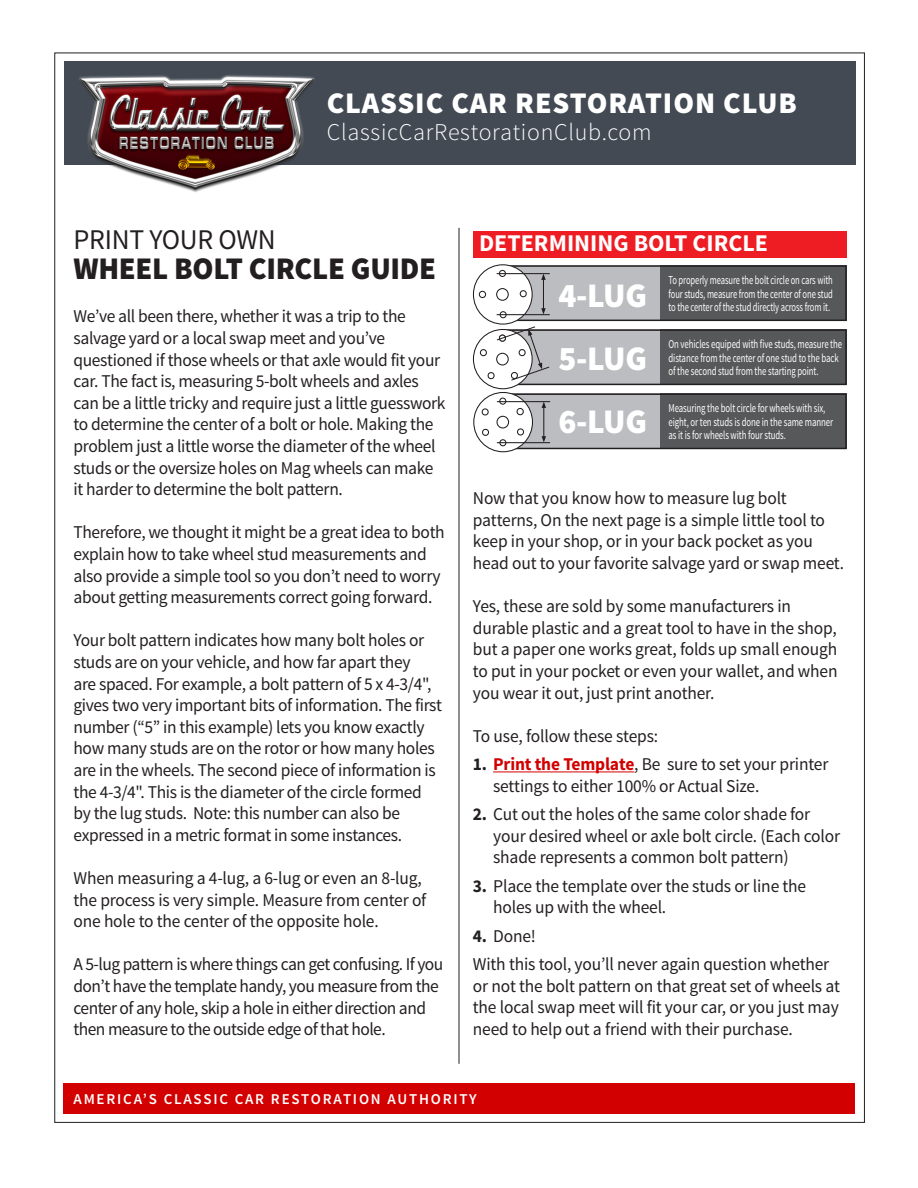
<style>
.page{position:relative;width:918px;height:1188px;background:#fff}
.page>*{position:absolute;margin:0;border:0;box-sizing:border-box;transform-origin:0 0}
.t1{font:900 34.5px/63px "Source Sans Pro";letter-spacing:-.03em;color:#fff;text-align:justify}
.t2{font:900 31.5px "Source Sans Pro";letter-spacing:-.01em;color:#231f20}
.t3{font:900 30px "Source Sans Pro";letter-spacing:.03em;color:#fff}
.t4{font:28.5px "Source Sans Pro";letter-spacing:-.01em;color:#231f20}
.t5{font:300 24px "Source Sans Pro";letter-spacing:.03em;color:#fff}
.t6{font:700 24px "Source Sans Pro";color:#fff}
.t7{font:18px/21.6px "Source Sans Pro";letter-spacing:-.02em;color:#231f20}
.t8{font:600 15px "Source Sans Pro";letter-spacing:.12em;color:#fff}
.t9{font:12px/13.5px "Source Sans Pro";letter-spacing:-.01em;color:#fff;scale:.73 1}
.t10{font:12px/13.5px "Source Sans Pro";letter-spacing:-.01em;color:#fff;text-align:justify;scale:.71 1}
.s1{font-weight:700}
.s2{font-weight:700;color:#d20001}
</style>
<div class="page">
<div style="left:64px;top:1083px;width:791px;height:31px;background:#d20001"></div>
<div style="left:64px;top:62px;width:792px;height:103px;background:#434a54"></div>
<hr style="left:493px;top:771px;width:141px;height:1px;background:#d20001">
<hr style="left:459px;top:228px;width:1px;height:836px;background:#231f20">
<img style="left:79px;top:75px;width:236px;height:117px">
<div style="left:473px;top:231px;width:374px;height:26px;background:#ee1d23"></div>
<div style="left:502px;top:265px;width:202px;height:56px;background:#bcbdc0"></div>
<div style="left:660px;top:265px;width:187px;height:56px;background:#57585a"></div>
<div style="left:502px;top:265px;width:345px;height:56px;border:2px solid #231f20"></div>
<svg style="left:473px;top:265px;width:59px;height:59px"></svg>
<div style="left:473px;top:264px;width:60px;height:61px;border:1px solid #231f20;border-radius:50%"></div>
<div style="left:499px;top:270px;width:7px;height:7px;background:#fff;border-radius:50%"></div>
<div style="left:499px;top:270px;width:7px;height:7px;border:1px solid #231f20;border-radius:50%"></div>
<svg style="left:478px;top:273px;width:72px;height:45px"></svg>
<div style="left:502px;top:329px;width:202px;height:56px;background:#bcbdc0"></div>
<div style="left:660px;top:329px;width:187px;height:56px;background:#57585a"></div>
<div style="left:502px;top:329px;width:345px;height:56px;border:2px solid #231f20"></div>
<svg style="left:473px;top:329px;width:59px;height:60px"></svg>
<svg style="left:480px;top:326px;width:70px;height:55px"></svg>
<div style="left:502px;top:393px;width:202px;height:56px;background:#bcbdc0"></div>
<div style="left:660px;top:393px;width:187px;height:56px;background:#57585a"></div>
<div style="left:502px;top:393px;width:345px;height:56px;border:2px solid #231f20"></div>
<div style="left:474px;top:392px;width:59px;height:60px;background:#fff;border-radius:50%"></div>
<div style="left:473px;top:392px;width:60px;height:60px;border:1px solid #231f20;border-radius:50%"></div>
<svg style="left:481px;top:408px;width:8px;height:8px"></svg>
<svg style="left:482px;top:428px;width:7px;height:8px"></svg>
<svg style="left:496px;top:398px;width:55px;height:48px"></svg>
<h3 class="t3" style="left:327px;top:83px;width:471px">CLASSIC CAR RESTORATION CLUB</h3>
<h3 class="t5" style="left:327px;top:117px;width:326px">ClassicCarRestorationClub.com</h3>
<h3 class="t4" style="left:74px;top:222px;width:204px">PRINT YOUR OWN</h3>
<h2 class="t2" style="left:74px;top:248px;width:364px">WHEEL BOLT CIRCLE GUIDE</h2>
<p class="t7" style="left:74px;top:306px;width:374px">We’ve all been there, whether it was a trip to the salvage yard or a local swap meet and you’ve questioned if those wheels or that axle would fit your car. The fact is, measuring 5-bolt wheels and axles can be a little tricky and require just a little guesswork to determine the center of a bolt or hole. Making the problem just a little worse the diameter of the wheel studs or the oversize holes on Mag wheels can make it harder to determine the bolt pattern.</p>
<p class="t7" style="left:74px;top:522px;width:373px">Therefore, we thought it might be a great idea to both explain how to take wheel stud measurements and also provide a simple tool so you don’t need to worry about getting measurements correct going forward.</p>
<p class="t7" style="left:74px;top:630px;width:370px">Your bolt pattern indicates how many bolt holes or studs are on your vehicle, and how far apart they<br>are spaced. For example, a bolt pattern of 5 x 4-3/4", gives two very important bits of information. The first number (“5” in this example) lets you know exactly how many studs are on the rotor or how many holes are in the wheels. The second piece of information is the 4-3/4". This is the diameter of the circle formed by the lug studs. Note: this number can also be expressed in a metric format in some instances.</p>
<p class="t7" style="left:74px;top:868px;width:354px">When measuring a 4-lug, a 6-lug or even an 8-lug, the process is very simple. Measure from center of one hole to the center of the opposite hole.</p>
<p class="t7" style="left:74px;top:954px;width:371px">A 5-lug pattern is where things can get confusing. If you don’t have the template handy, you measure from the center of any hole, skip a hole in either direction and then measure to the outside edge of that hole.</p>
<h3 class="t6" style="left:479px;top:228px;width:290px">DETERMINING BOLT CIRCLE</h3>
<h1 class="t1" style="left:558px;top:265px;width:90px">4-LUG 5-LUG 6-LUG</h1>
<p class="t10" style="left:669px;top:274px;width:233px">To properly measure the bolt circle on cars with four studs, measure from the center of one stud to the center of the stud directly across from it.</p>
<p class="t9" style="left:669px;top:338px;width:239px">On vehicles equiped with five studs, measure the distance from the center of one stud to the back of the second stud from the starting point.</p>
<p class="t9" style="left:669px;top:402px;width:227px">Measuring the bolt circle for wheels with six, eight, or ten studs is done in the same manner as it is for wheels with four studs.</p>
<p class="t7" style="left:473px;top:488px;width:373px">Now that you know how to measure lug bolt patterns, On the next page is a simple little tool to keep in your shop, or in your back pocket as you head out to your favorite salvage yard or swap meet.</p>
<p class="t7" style="left:473px;top:596px;width:366px">Yes, these are sold by some manufacturers in durable plastic and a great tool to have in the shop, but a paper one works great, folds up small enough to put in your pocket or even your wallet, and when you wear it out, just print another.</p>
<p class="t7" style="left:473px;top:725px;width:187px">To use, follow these steps:</p>
<p class="t7" style="left:493px;top:754px;width:337px;text-indent:-20px"><span class="s1">1.</span> <span class="s2">Print the Template</span>, Be sure to set your printer settings to either 100% or Actual Size.</p>
<p class="t7" style="left:493px;top:804px;width:348px;text-indent:-20px"><span class="s1">2.</span> Cut out the holes of the same color shade for your desired wheel or axle bolt circle. (Each color shade represents a common bolt pattern)</p>
<p class="t7" style="left:493px;top:875px;width:315px;text-indent:-20px"><span class="s1">3.</span> Place the template over the studs or line the holes up with the wheel.</p>
<p class="t7" style="left:473px;top:922px;width:358px;line-height:28.3px"><span class="s1">4.</span> Done!<br>With this tool, you’ll never again question whether</p>
<p class="t7" style="left:473px;top:975px;width:369px;text-align:justify">or not the bolt pattern on that great set of wheels at the local swap meet will fit your car, or you just may need to help out a friend with their purchase.</p>
<p class="t8" style="left:74px;top:1090px;width:405px">AMERICA’S CLASSIC CAR RESTORATION AUTHORITY</p>
</div>
